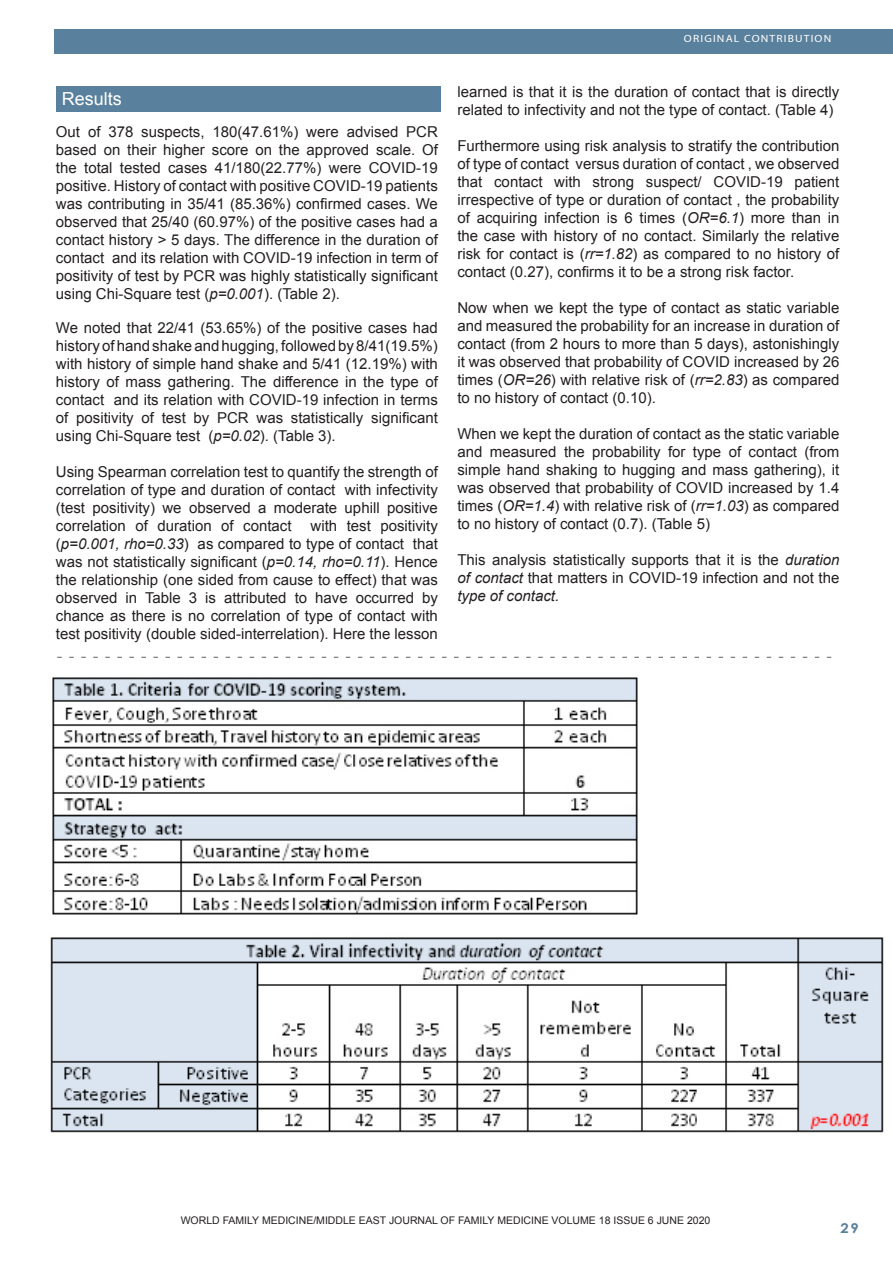
<style>
.page{position:relative;width:893px;height:1263px;background:#fff}
.page>*{position:absolute;margin:0;border:0;box-sizing:border-box;transform-origin:0 0}
.Footnote_Text{font:18px "Arial";color:#fff}
.Footnote_Text-2{font:15px/18px "Arial";color:#231f20;text-align:justify}
.t1{font:700 13.5px "Century Gothic";color:#59809c;scale:1.1 1}
.Footnote_Text-3{font:10.5px "Arial";color:#231f20}
.t2{font:10.5px "Myriad";letter-spacing:.1em;color:#fff;scale:1.1 1}
.s1{font-style:italic}
</style>
<div class="page">
<div style="left:54px;top:30px;width:839px;height:24px;background:#59809c"></div>
<div style="left:56px;top:86px;width:384px;height:25px;background:#59809c"></div>
<img style="left:52px;top:677px;width:586px;height:238px">
<img style="left:50px;top:937px;width:834px;height:196px">
<svg style="left:57px;top:657px;width:774px;height:1px"></svg>
<p class="Footnote_Text" style="left:62px;top:87px;width:62px">Results</p>
<p class="Footnote_Text-2" style="left:56px;top:123px;width:383px">Out of 378 suspects, 180(47.61%) were advised PCR based on their higher score on the approved scale. Of the total tested cases 41/180(22.77%) were COVID-19 positive. History of contact with positive COVID-19 patients was contributing in 35/41 (85.36%) confirmed cases. We observed that 25/40 (60.97%) of the positive cases had a contact history &gt; 5 days. The difference in the duration of contact and its relation with COVID-19 infection in term of positivity of test by PCR was highly statistically significant using Chi-Square test (<span class="s1">p=0.001</span>). (Table 2).</p>
<p class="Footnote_Text-2" style="left:56px;top:319px;width:383px">We noted that 22/41 (53.65%) of the positive cases had history of hand shake and hugging, followed by 8/41(19.5%) with history of simple hand shake and 5/41 (12.19%) with history of mass gathering. The difference in the type of contact and its relation with COVID-19 infection in terms of positivity of test by PCR was statistically significant using Chi-Square test (<span class="s1">p=0.02</span>). (Table 3).</p>
<p class="Footnote_Text-2" style="left:56px;top:463px;width:383px">Using Spearman correlation test to quantify the strength of correlation of type and duration of contact with infectivity (test positivity) we observed a moderate uphill positive correlation of duration of contact</p>
<p class="Footnote_Text-2" style="left:56px;top:517px;width:383px;text-indent:255px">with test positivity (<span class="s1">p=0.001, rho=0.33</span>) as compared to type of contact that was not statistically significant (<span class="s1">p=0.14, rho=0.11</span>). Hence the relationship (one sided from cause to effect) that was observed in Table 3 is attributed to have occurred by chance as there is no correlation of type of contact with test positivity (double sided-interrelation). Here the lesson</p>
<p class="t2" style="left:684px;top:34px;width:135px">ORIGINAL CONTRIBUTION</p>
<p class="Footnote_Text-2" style="left:457px;top:83px;width:383px">learned is that it is the duration of contact that is directly related to infectivity and not the type of contact. (Table 4)</p>
<p class="Footnote_Text-2" style="left:457px;top:137px;width:383px">Furthermore using risk analysis to stratify the contribution of type of contact versus duration of contact , we observed that contact with strong suspect/ COVID-19 patient irrespective of type or duration of contact , the probability of acquiring infection is 6 times (<span class="s1">OR=6.1</span>) more than in the case with history of no contact. Similarly the relative risk for contact is (<span class="s1">rr=1.82</span>) as compared to no history of contact (0.27), confirms it to be a strong risk factor.</p>
<p class="Footnote_Text-2" style="left:457px;top:299px;width:383px">Now when we kept the type of contact as static variable and measured the probability for an increase in duration of contact (from 2 hours to more than 5 days), astonishingly it was observed that probability of COVID increased by 26 times (<span class="s1">OR=26</span>) with relative risk of (<span class="s1">rr=2.83</span>) as compared to no history of contact (0.10).</p>
<p class="Footnote_Text-2" style="left:457px;top:425px;width:383px">When we kept the duration of contact as the static variable and measured the probability for type of contact (from simple hand shaking to hugging and mass gathering), it was observed that probability of COVID increased by 1.4 times (<span class="s1">OR=1.4</span>) with relative risk of (<span class="s1">rr=1.03</span>) as compared to no history of contact (0.7). (Table 5)</p>
<p class="Footnote_Text-2" style="left:457px;top:551px;width:383px">This analysis statistically supports that it is the <span class="s1">duration of contact</span> that matters in COVID-19 infection and not the <span class="s1">type of contact.</span></p>
<p class="Footnote_Text-3" style="left:181px;top:1214px;width:531px">WORLD FAMILY MEDICINE/MIDDLE EAST JOURNAL OF FAMILY MEDICINE VOLUME 18 ISSUE 6 JUNE 2020</p>
<p class="t1" style="left:840px;top:1218px;width:18px">29</p>
</div>
